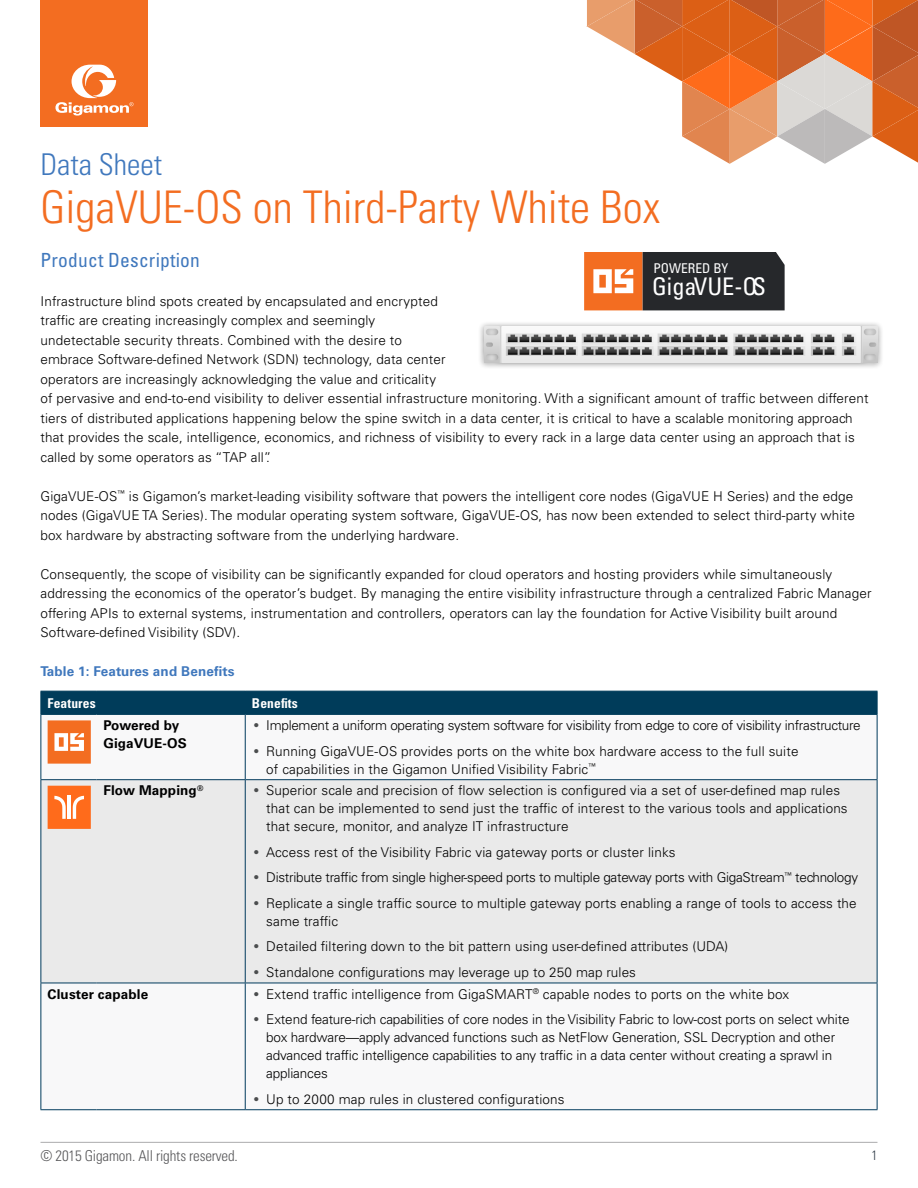
<style>
.page{position:relative;width:918px;height:1188px;background:#fff}
.page>*{position:absolute;margin:0;border:0;box-sizing:border-box;transform-origin:0 0}
.t1{font:300 condensed 45px "Univers LT Std";color:#f36d21}
.t2{font:300 condensed 30px "Univers LT Std";color:#4078bd}
.t3{font:condensed 24.3px "Univers LT Std";color:#fff}
.t4{font:condensed 19.5px "Univers LT Std";letter-spacing:.01em;color:#4078bd}
.t5{font:300 condensed 15px "Univers LT Std";letter-spacing:-.01em;color:#58585a}
.t6{font:300 13.5px/19.5px "Univers LT Std";letter-spacing:.01em;color:#000}
.t7{font:300 13.5px/18px "Univers LT Std";letter-spacing:-.01em;color:#000}
.t8{font:300 13.5px "Univers LT Std";letter-spacing:-.02em;color:#000}
.t9{font:700 13.5px/18px "Univers LT Std";letter-spacing:.01em;color:#000}
.t10{font:700 13.5px "Univers LT Std";letter-spacing:.01em;color:#4078bd}
.t11{font:700 condensed 13.5px "Univers LT Std";letter-spacing:.01em;color:#fff}
.t12{font:condensed 13.5px "Univers LT Std";color:#fff}
.t13{font:300 condensed 13.5px "Univers LT Std";color:#323e49}
.s1{font-family:"Univers";font-weight:400;font-stretch:condensed;color:#4b4d4e}
</style>
<div class="page">
<hr style="left:40px;top:1142px;width:838px;height:1px;background:#58585a">
<div style="left:40px;top:0;width:108px;height:127px;background:#f36d21"></div>
<svg style="left:55px;top:65px;width:79px;height:51px"></svg>
<svg style="left:587px;top:0;width:331px;height:164px"></svg>
<div style="left:41px;top:780px;width:836px;height:203px;background:#eaeaea"></div>
<div style="left:40px;top:691px;width:838px;height:23px;background:#003c5a"></div>
<hr style="left:40px;top:714px;width:57px;height:1px;background:#003c5a">
<hr style="left:97px;top:714px;width:148px;height:1px;background:#003c5a">
<hr style="left:245px;top:714px;width:632px;height:1px;background:#003c5a">
<hr style="left:40px;top:715px;width:1px;height:64px;background:#003a5c">
<hr style="left:40px;top:780px;width:1px;height:203px;background:#003a5c">
<hr style="left:40px;top:983px;width:1px;height:126px;background:#003a5c">
<hr style="left:40px;top:983px;width:57px;height:1px;background:#003a5c">
<hr style="left:97px;top:983px;width:148px;height:1px;background:#003a5c">
<hr style="left:40px;top:779px;width:57px;height:1px;background:#003a5c">
<hr style="left:97px;top:779px;width:148px;height:1px;background:#003a5c">
<hr style="left:245px;top:715px;width:1px;height:64px;background:#003a5c">
<hr style="left:877px;top:715px;width:1px;height:64px;background:#003a5c">
<hr style="left:245px;top:779px;width:632px;height:1px;background:#003a5c">
<hr style="left:245px;top:780px;width:1px;height:203px;background:#003a5c">
<hr style="left:877px;top:780px;width:1px;height:203px;background:#003a5c">
<hr style="left:245px;top:983px;width:632px;height:1px;background:#003a5c">
<hr style="left:245px;top:983px;width:1px;height:126px;background:#003a5c">
<hr style="left:877px;top:983px;width:1px;height:126px;background:#003a5c">
<hr style="left:40px;top:1109px;width:57px;height:1px;background:#003a5c">
<hr style="left:97px;top:1109px;width:148px;height:1px;background:#003a5c">
<hr style="left:245px;top:1109px;width:632px;height:1px;background:#003a5c">
<div style="left:48px;top:720px;width:43px;height:44px;background:#f36d21"></div>
<svg style="left:54px;top:733px;width:30px;height:18px"></svg>
<svg style="left:48px;top:786px;width:43px;height:43px"></svg>
<hr style="left:68px;top:796px;width:3px;height:23px;background:#fff">
<svg style="left:54px;top:796px;width:12px;height:23px"></svg>
<svg style="left:73px;top:796px;width:11px;height:23px"></svg>
<div style="left:477px;top:320px;width:407px;height:49px;background:#000;opacity:.44"></div>
<img style="left:484px;top:327px;width:394px;height:36px">
<div style="left:584px;top:252px;width:59px;height:58px;background:#f36d21;border:3px solid #f36d21"></div>
<svg style="left:593px;top:269px;width:40px;height:24px"></svg>
<div style="left:643px;top:252px;width:142px;height:58px;background:#26282b"></div>
<h2 class="t2" style="left:40px;top:146px;width:123px">Data Sheet</h2>
<h1 class="t1" style="left:40px;top:180px;width:621px">GigaVUE-OS on Third-Party White Box</h1>
<h3 class="t4" style="left:40px;top:248px;width:161px">Product Description</h3>
<p class="t6" style="left:40px;top:291px;width:830px">Infrastructure blind spots created by encapsulated and encrypted<br>traffic are creating increasingly complex and seemingly<br>undetectable security threats. Combined with the desire to<br>embrace Software-defined Network (SDN) technology, data center<br>operators are increasingly acknowledging the value and criticality<br>of pervasive and end-to-end visibility to deliver essential infrastructure monitoring. With a significant amount of traffic between different tiers of distributed applications happening below the spine switch in a data center, it is critical to have a scalable monitoring approach that provides the scale, intelligence, economics, and richness of visibility to every rack in a large data center using an approach that is called by some operators as “TAP all”.</p>
<p class="t6" style="left:40px;top:486px;width:816px;text-align:justify">GigaVUE-OS<sup>™</sup> is Gigamon’s market-leading visibility software that powers the intelligent core nodes (GigaVUE H Series) and the edge nodes (GigaVUE TA Series). The modular operating system software, GigaVUE-OS, has now been extended to select third-party white box hardware by abstracting software from the underlying hardware.</p>
<p class="t6" style="left:40px;top:564px;width:833px">Consequently, the scope of visibility can be significantly expanded for cloud operators and hosting providers while simultaneously addressing the economics of the operator’s budget. By managing the entire visibility infrastructure through a centralized Fabric Manager offering APIs to external systems, instrumentation and controllers, operators can lay the foundation for Active Visibility built around Software-defined Visibility (SDV).</p>
<p class="t10" style="left:40px;top:663px;width:196px">Table 1: Features and Benefits</p>
<p class="t12" style="left:653px;top:260px;width:76px">POWERED BY</p>
<h3 class="t3" style="left:652px;top:271px;width:115px">GigaVUE-OS</h3>
<p class="t11" style="left:48px;top:695px;width:50px">Features</p>
<p class="t11" style="left:252px;top:695px;width:47px">Benefits</p>
<p class="t9" style="left:103px;top:717px;width:85px">Powered by<br>GigaVUE-OS</p>
<p class="t8" style="left:254px;top:717px;width:608px"><span class="s1">•</span> Implement a uniform operating system software for visibility from edge to core of visibility infrastructure</p>
<p class="t6" style="left:266px;top:742px;width:534px;line-height:18px;text-indent:-12px"><span class="s1">•</span> Running GigaVUE-OS provides ports on the white box hardware access to the full suite of capabilities in the Gigamon Unified Visibility Fabric<sup>™</sup></p>
<p class="t9" style="left:103px;top:782px;width:101px">Flow Mapping<sup>®</sup></p>
<p class="t6" style="left:266px;top:782px;width:583px;line-height:18px;text-indent:-12px"><span class="s1">•</span> Superior scale and precision of flow selection is configured via a set of user-defined map rules that can be implemented to send just the traffic of interest to the various tools and applications that secure, monitor, and analyze IT infrastructure</p>
<p class="t6" style="left:254px;top:842px;width:423px"><span class="s1">•</span> Access rest of the Visibility Fabric via gateway ports or cluster links</p>
<p class="t8" style="left:254px;top:870px;width:605px"><span class="s1">•</span> Distribute traffic from single higher-speed ports to multiple gateway ports with GigaStream<sup>™</sup> technology</p>
<p class="t6" style="left:266px;top:894px;width:592px;line-height:18px;text-indent:-12px"><span class="s1">•</span> Replicate a single traffic source to multiple gateway ports enabling a range of tools to access the same traffic</p>
<p class="t6" style="left:254px;top:937px;width:476px"><span class="s1">•</span> Detailed filtering down to the bit pattern using user-defined attributes (UDA)</p>
<p class="t6" style="left:254px;top:962px;width:383px"><span class="s1">•</span> Standalone configurations may leverage up to 250 map rules</p>
<p class="t9" style="left:48px;top:985px;width:102px">Cluster capable</p>
<p class="t6" style="left:254px;top:984px;width:537px"><span class="s1">•</span> Extend traffic intelligence from GigaSMART<sup>®</sup> capable nodes to ports on the white box</p>
<p class="t7" style="left:266px;top:1010px;width:585px;text-indent:-12px"><span class="s1">•</span> Extend feature-rich capabilities of core nodes in the Visibility Fabric to low-cost ports on select white box hardware—apply advanced functions such as NetFlow Generation, SSL Decryption and other advanced traffic intelligence capabilities to any traffic in a data center without creating a sprawl in appliances</p>
<p class="t6" style="left:254px;top:1089px;width:312px"><span class="s1">•</span> Up to 2000 map rules in clustered configurations</p>
<p class="t5" style="left:40px;top:1147px;width:199px">© 2015 Gigamon. All rights reserved.</p>
<p class="t13" style="left:872px;top:1147px;width:7px">1</p>
</div>
